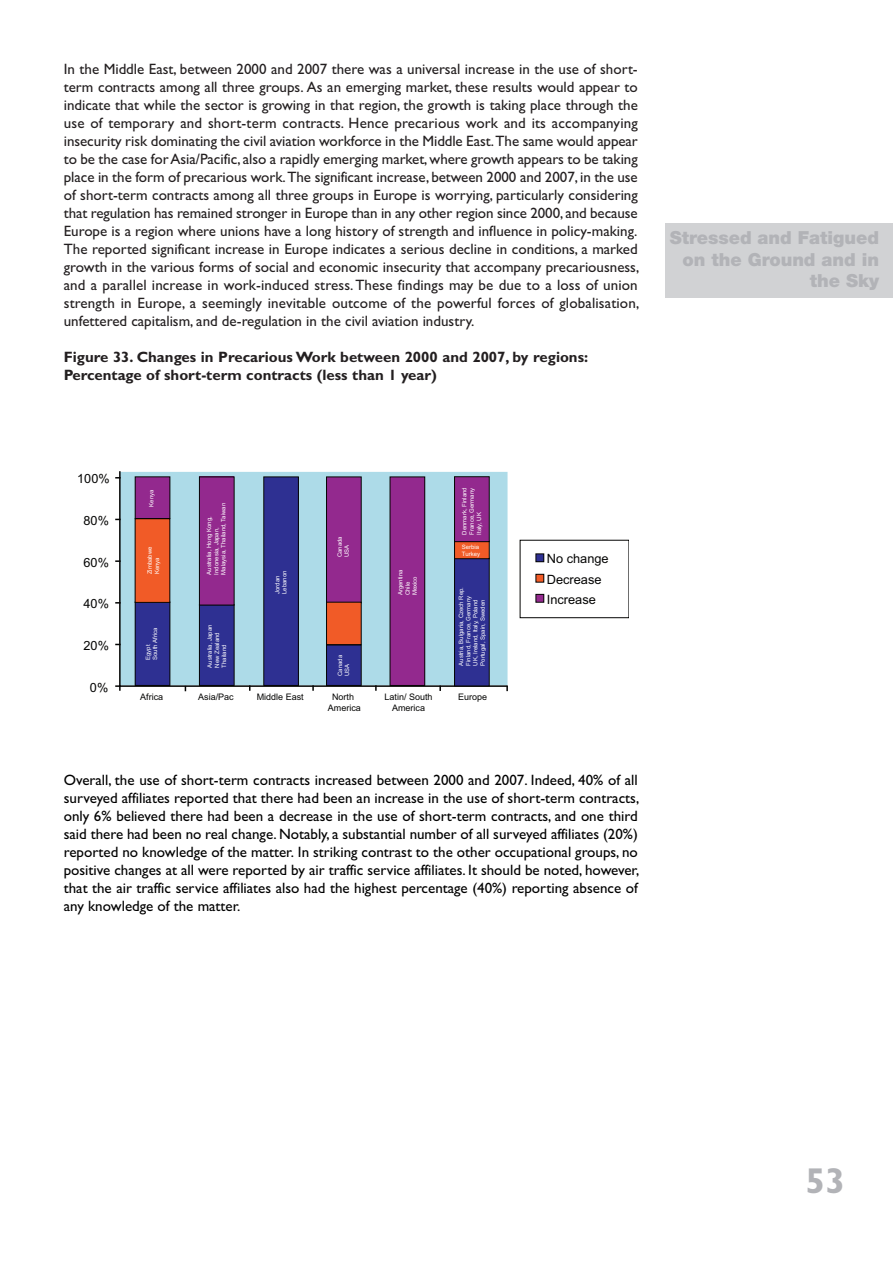
<style>
.page{position:relative;width:893px;height:1263px;background:#fff}
.page>*{position:absolute;margin:0;border:0;box-sizing:border-box;transform-origin:0 0}
.t1{font:700 36px "Gill Sans";color:#b2b3b7}
.t2{font:900 18px/21.6px "Helvetica Neue";color:#b2b3b7;text-align:right}
.t3{font:15px/18px "Gill Sans";color:#231f20}
.t4{font:15px/18px "Gill Sans";color:#000;text-align:justify}
.t5{font:700 15px/18px "Gill Sans";color:#231f20}
.t6{font:12.75px/20.2px "Arial";color:#050504}
.t7{font:9px/10.8px "Arial";color:#050504;text-align:center}
.t8{font:6px/7.2px "Arial";color:#fff}
</style>
<div class="page">
<div style="left:665px;top:224px;width:228px;height:74px;background:#d1d2d4"></div>
<div style="left:520px;top:540px;width:109px;height:78px;border:1px solid #050504"></div>
<div style="left:536px;top:554px;width:8px;height:8px;background:#2e3092"></div>
<div style="left:536px;top:553px;width:8px;height:9px;border:1px solid #050504"></div>
<div style="left:536px;top:574px;width:8px;height:8px;background:#f15b27"></div>
<div style="left:536px;top:574px;width:8px;height:8px;border:1px solid #050504"></div>
<div style="left:536px;top:594px;width:8px;height:8px;background:#93298e"></div>
<div style="left:536px;top:594px;width:8px;height:8px;border:1px solid #050504"></div>
<div style="left:120px;top:472px;width:388px;height:213px;background:#addbe8"></div>
<div style="left:135px;top:602px;width:35px;height:83px;background:#2e3092"></div>
<div style="left:135px;top:602px;width:35px;height:84px;border:1px solid #050504"></div>
<div style="left:135px;top:477px;width:35px;height:41px;background:#93298e"></div>
<div style="left:135px;top:476px;width:35px;height:43px;border:1px solid #050504"></div>
<div style="left:199px;top:605px;width:35px;height:80px;background:#2e3092"></div>
<div style="left:199px;top:604px;width:35px;height:82px;border:1px solid #050504"></div>
<div style="left:199px;top:477px;width:35px;height:128px;background:#93298e"></div>
<div style="left:199px;top:477px;width:35px;height:128px;border:1px solid #050504"></div>
<div style="left:264px;top:477px;width:34px;height:208px;background:#2e3092"></div>
<div style="left:263px;top:477px;width:36px;height:209px;border:1px solid #050504"></div>
<div style="left:326px;top:645px;width:35px;height:40px;background:#2e3092"></div>
<div style="left:326px;top:645px;width:36px;height:41px;border:1px solid #050504"></div>
<div style="left:326px;top:477px;width:35px;height:126px;background:#93298e"></div>
<div style="left:326px;top:477px;width:36px;height:126px;border:1px solid #050504"></div>
<hr style="left:119px;top:472px;width:2px;height:214px;background:#050504">
<hr style="left:120px;top:685px;width:387px;height:2px;background:#050504">
<svg style="left:116px;top:685px;width:5px;height:5px"></svg>
<div style="left:390px;top:477px;width:35px;height:208px;background:#93298e"></div>
<div style="left:390px;top:477px;width:35px;height:209px;border:1px solid #050504"></div>
<div style="left:454px;top:558px;width:35px;height:128px;background:#2e3092"></div>
<div style="left:454px;top:558px;width:36px;height:128px;border:1px solid #050504"></div>
<div style="left:454px;top:541px;width:35px;height:18px;background:#f15b27"></div>
<div style="left:454px;top:541px;width:36px;height:18px;border:1px solid #050504"></div>
<div style="left:454px;top:477px;width:35px;height:65px;background:#93298e"></div>
<div style="left:454px;top:476px;width:36px;height:66px;border:1px solid #050504"></div>
<div style="left:135px;top:519px;width:35px;height:83px;background:#f15b27"></div>
<div style="left:135px;top:518px;width:35px;height:85px;border:1px solid #050504"></div>
<div style="left:326px;top:602px;width:35px;height:43px;background:#f15b27"></div>
<div style="left:326px;top:602px;width:36px;height:43px;border:1px solid #050504"></div>
<p class="t3" style="left:64px;top:60px;width:577px">In the Middle East, between 2000 and 2007 there was a universal increase in the use of short&shy;term contracts among all three groups. As an emerging market, these results would appear to indicate that while the sector is growing in that region, the growth is taking place through the use of temporary and short-term contracts. Hence precarious work and its accompanying insecurity risk dominating the civil aviation workforce in the Middle East.The same would appear to be the case forAsia/Pacific,also a rapidly emerging market,where growth appears to be taking place in the form of precarious work.The significant increase,between 2000 and 2007,in the use of short-term contracts among all three groups in Europe is worrying, particularly considering that regulation has remained stronger in Europe than in any other region since 2000,and because Europe is a region where unions have a long history of strength and influence in policy-making.<br>The reported significant increase in Europe indicates a serious decline in conditions, a marked growth in the various forms of social and economic insecurity that accompany precariousness, and a parallel increase in work-induced stress.These findings may be due to a loss of union strength in Europe, a seemingly inevitable outcome of the powerful forces of globalisation, unfettered capitalism, and de-regulation in the civil aviation industry.</p>
<p class="t5" style="left:64px;top:349px;width:526px">Figure 33. Changes in Precarious Work between 2000 and 2007, by regions:<br>Percentage of short-term contracts (less than 1 year)</p>
<p class="t2" style="left:670px;top:228px;width:211px">Stressed and Fatigued on the Ground and in the Sky</p>
<p class="t6" style="left:77px;top:469px;width:34px">100%</p>
<p class="t6" style="left:84px;top:511px;width:27px">80%</p>
<p class="t6" style="left:84px;top:552px;width:27px">60%</p>
<p class="t6" style="left:84px;top:594px;width:27px">40%</p>
<p class="t6" style="left:84px;top:636px;width:27px">20%</p>
<p class="t6" style="left:90px;top:677px;width:20px">0%</p>
<p class="t8" style="left:148px;top:507px;width:19px;rotate:-90deg">Kenya</p>
<p class="t8" style="left:146px;top:574px;width:29px;rotate:-90deg">Zimbabwe<br>Kenya</p>
<p class="t8" style="left:206px;top:575px;width:73px;rotate:-90deg">Australia, Hong Kong,<br>Indonesia, Japan,<br>Malaysia, Thailand, Taiwan</p>
<p class="t8" style="left:144px;top:660px;width:34px;rotate:-90deg">Egypt<br>South Africa</p>
<p class="t8" style="left:206px;top:668px;width:45px;rotate:-90deg">Australia, Japan<br>New Zealand<br>Thailand</p>
<p class="t8" style="left:274px;top:594px;width:25px;rotate:-90deg">Jordan<br>Lebanon</p>
<p class="t8" style="left:336px;top:557px;width:23px;rotate:-90deg">Canada<br>USA</p>
<p class="t8" style="left:336px;top:676px;width:23px;rotate:-90deg">Canada<br>USA</p>
<p class="t8" style="left:397px;top:595px;width:27px;rotate:-90deg">Argentina<br>Chile<br>Mexico</p>
<p class="t8" style="left:461px;top:535px;width:49px;text-align:justify;rotate:-90deg">Denmark, Finland France, Germany Italy, UK</p>
<p class="t8" style="left:462px;top:543px;width:20px">Serbia<br>Turkey</p>
<p class="t8" style="left:458px;top:666px;width:80px;rotate:-90deg">Austria, Bulgaria, Czech Rep.<br>Finland, France, Germany<br>UK, Ireland, Italy, Poland<br>Portugal, Spain, Sweden</p>
<p class="t7" style="left:140px;top:692px;width:24px">Africa</p>
<p class="t7" style="left:198px;top:692px;width:37px">Asia/Pac</p>
<p class="t7" style="left:257px;top:692px;width:49px">Middle East</p>
<p class="t7" style="left:328px;top:692px;width:34px">North<br>America</p>
<p class="t7" style="left:385px;top:692px;width:50px">Latin/ South<br>America</p>
<p class="t7" style="left:458px;top:692px;width:31px">Europe</p>
<p class="t6" style="left:547px;top:549px;width:63px">No change<br>Decrease<br>Increase</p>
<p class="t4" style="left:64px;top:770px;width:577px">Overall, the use of short-term contracts increased between 2000 and 2007. Indeed, 40% of all surveyed affiliates reported that there had been an increase in the use of short-term contracts, only 6% believed there had been a decrease in the use of short-term contracts, and one third said there had been no real change. Notably, a substantial number of all surveyed affiliates (20%) reported no knowledge of the matter. In striking contrast to the other occupational groups, no positive changes at all were reported by air traffic service affiliates. It should be noted, however, that the air traffic service affiliates also had the highest percentage (40%) reporting absence of any knowledge of the matter.</p>
<h1 class="t1" style="left:805px;top:1159px;width:41px">53</h1>
</div>
